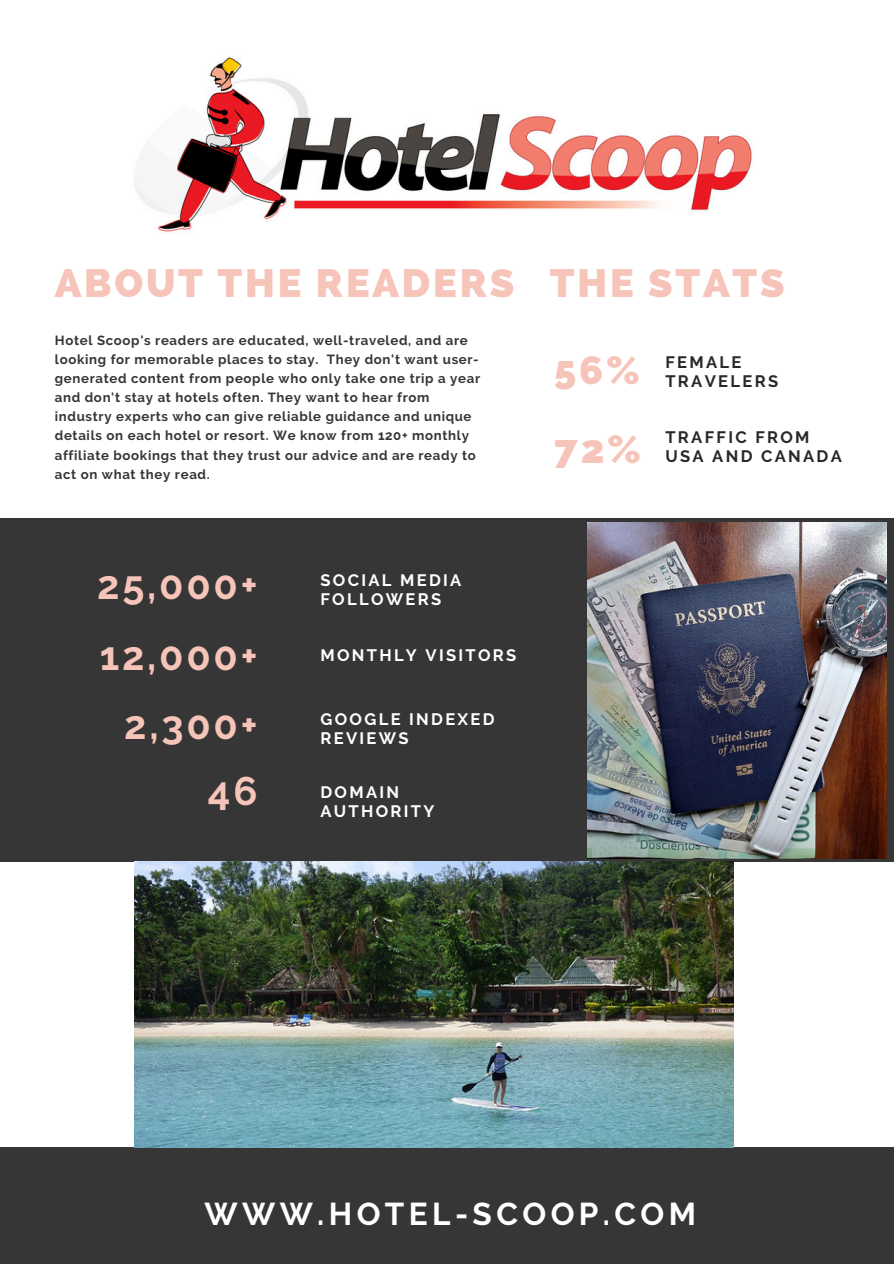
<style>
.page{position:relative;width:894px;height:1264px;background:#fff}
.page>*{position:absolute;margin:0;border:0;box-sizing:border-box;transform-origin:0 0}
.t1{font:800 39.75px "Raleway";letter-spacing:.07em;color:#f6c4b9}
.t2{font:700 39.75px "Raleway";letter-spacing:.07em;color:#f6c4b9}
.t3{font:700 31.5px "Raleway";letter-spacing:.14em;color:#fff}
.t4{font:700 16.5px/19.2px "Raleway";letter-spacing:.14em;color:#fff}
.t5{font:700 16.5px/19.2px "Raleway";letter-spacing:.14em;color:#282828}
.t6{font:700 13.2px/19.2px "Raleway";letter-spacing:.05em;color:#363636}
</style>
<div class="page">
<div style="left:0;top:518px;width:893px;height:343px;background:#363636"></div>
<div style="left:0;top:1147px;width:893px;height:116px;background:#363636"></div>
<img style="left:134px;top:57px;width:618px;height:175px">
<img style="left:587px;top:522px;width:298px;height:336px">
<img style="left:134px;top:861px;width:598px;height:286px">
<h5 class="t1" style="left:55px;top:260px;width:461px">ABOUT THE READERS</h5>
<h3 class="t6" style="left:55px;top:330px;width:426px">Hotel Scoop's readers are educated, well-traveled, and are looking for memorable places to stay. They don't want user&shy;generated content from people who only take one trip a year and don't stay at hotels often. They want to hear from industry experts who can give reliable guidance and unique details on each hotel or resort. We know from 120+ monthly affiliate bookings that they trust our advice and are ready to act on what they read.</h3>
<h1 class="t1" style="left:549px;top:260px;width:236px">THE STATS</h1>
<h1 class="t1" style="left:554px;top:346px;width:87px">56%</h1>
<h1 class="t1" style="left:554px;top:425px;width:88px">72%</h1>
<p class="t5" style="left:665px;top:353px;width:114px">FEMALE<br>TRAVELERS</p>
<h4 class="t5" style="left:665px;top:428px;width:178px">TRAFFIC FROM<br>USA AND CANADA</h4>
<h1 class="t2" style="left:97px;top:561px;width:162px">25,000+</h1>
<h1 class="t4" style="left:320px;top:570px;width:142px">SOCIAL MEDIA<br>FOLLOWERS</h1>
<h1 class="t2" style="left:100px;top:632px;width:159px">12,000+</h1>
<h4 class="t4" style="left:320px;top:645px;width:197px">MONTHLY VISITORS</h4>
<p class="t2" style="left:124px;top:701px;width:135px">2,300+</p>
<h1 class="t2" style="left:208px;top:768px;width:51px">46</h1>
<h4 class="t4" style="left:320px;top:709px;width:176px">GOOGLE INDEXED<br>REVIEWS</h4>
<p class="t4" style="left:320px;top:782px;width:115px">DOMAIN<br>AUTHORITY</p>
<h4 class="t3" style="left:204px;top:1195px;width:493px">WWW.HOTEL-SCOOP.COM</h4>
</div>
